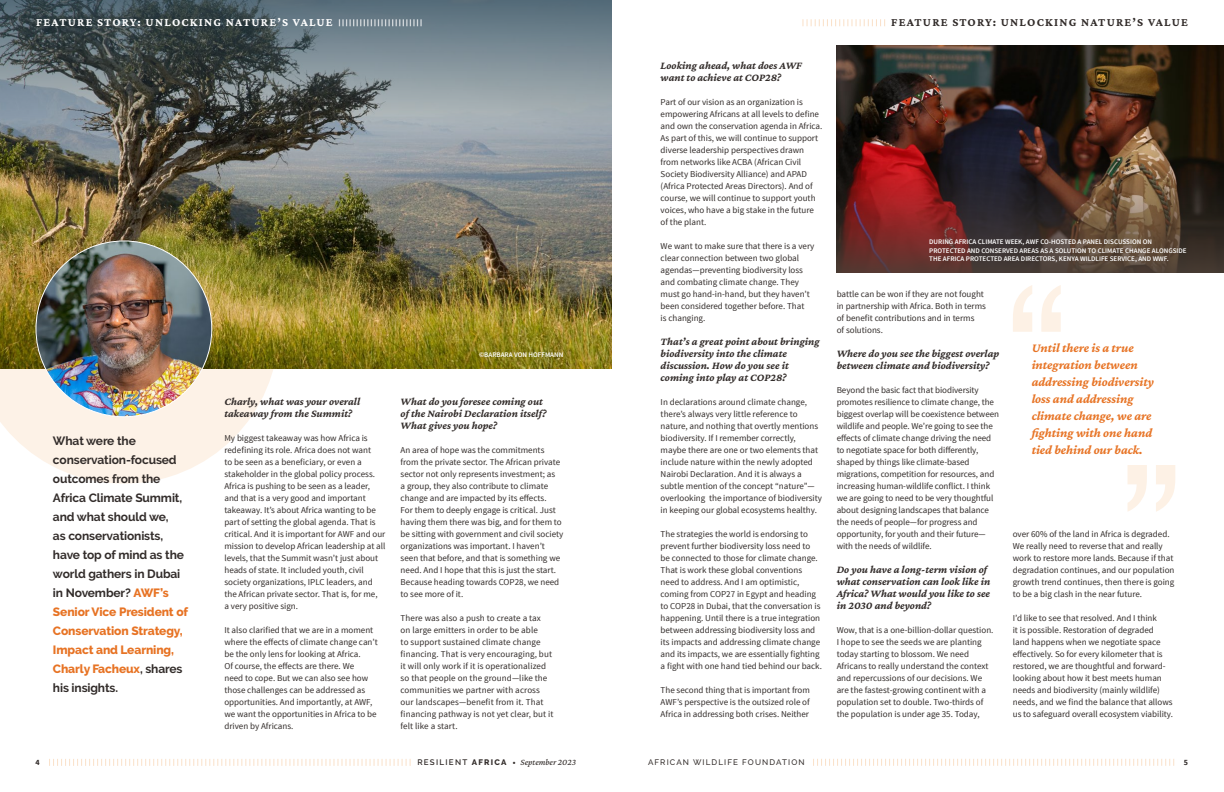
<style>
.page{position:relative;width:1224px;height:792px;background:#fff}
.page>*{position:absolute;margin:0;border:0;box-sizing:border-box;transform-origin:0 0}
.t1{font:italic 700 13px/17px "Crimson Pro";letter-spacing:-.005em;color:#e77324}
.t2{font:700 12px/19px "Raleway";letter-spacing:-.01em;color:#322c2a}
.t3{font:700 12px "Crimson Pro";letter-spacing:.1em;color:#fff}
.t4{font:700 12px "Crimson Pro";letter-spacing:.1em;color:#322c2a}
.t5{font:italic 700 11px/12px "Crimson Pro";color:#322c2a}
.t6{font:9px/12px "Source Sans Pro";color:#322c2a}
.t7{font:italic 9px "Crimson Pro";color:#322c2a}
.t8{font:500 8px "Raleway";letter-spacing:.14em;color:#322c2a}
.t9{font:700 8px "Source Sans Pro";color:#322c2a}
.t10{font:600 7px/8.4px "Source Sans Pro";color:#fff}
.s1{font-weight:800;color:#e77324}
.s2{font-family:"Raleway";font-weight:600;font-style:normal;font-size:8px}
.s3{font-family:"Raleway";font-weight:800;font-style:normal;font-size:8px}
.s4{font-family:"Source Sans Pro";font-weight:700;font-style:normal;font-size:8px}
</style>
<div class="page">
<svg style="left:0;top:369px;width:273px;height:115px;fill:#fdf2e7"></svg>
<img style="left:0;top:173px;width:612px;height:196px">
<svg style="left:0;top:0;width:612px;height:173px;background:#6a7477"></svg>
<img style="left:836px;top:45px;width:388px;height:81px">
<img style="left:836px;top:126px;width:388px;height:147px">
<svg style="left:339px;top:19px;width:83px;height:7px"></svg>
<svg style="left:1128px;top:465px;width:47px;height:47px"></svg>
<svg style="left:1013px;top:285px;width:48px;height:47px"></svg>
<svg style="left:802px;top:19px;width:83px;height:7px"></svg>
<img style="left:36px;top:241px;width:176px;height:176px;border-radius:88px">
<svg style="left:813px;top:759px;width:362px;height:7px"></svg>
<svg style="left:49px;top:759px;width:362px;height:7px"></svg>
<h2 class="t3" style="left:36px;top:15px;width:298px">FEATURE STORY: UNLOCKING NATURE’S VALUE</h2>
<p class="t2" style="left:53px;top:431px;width:137px">What were the conservation-focused outcomes from the<br>Africa Climate Summit, and what should we,<br>as conservationists, have top of mind as the world gathers in Dubai in November? <span class="s1">AWF’s<br>Senior Vice President of<br>Conservation Strategy,<br>Impact and Learning,<br>Charly Facheux</span>, shares his insights.</p>
<p class="t10" style="left:479px;top:351px;width:86px">©BARBARA VON HOFFMANN</p>
<p class="t5" style="left:224px;top:395px;width:137px">Charly, what was your overall takeaway from the Summit?</p>
<p class="t6" style="left:224px;top:432px;width:163px">My biggest takeaway was how Africa is redefining its role. Africa does not want<br>to be seen as a beneficiary, or even a stakeholder in the global policy process.<br>Africa is pushing to be seen as a leader, and that is a very good and important takeaway. It’s about Africa wanting to be part of setting the global agenda. That is critical. And it is important for AWF and our mission to develop African leadership at all levels, that the Summit wasn’t just about heads of state. It included youth, civil society organizations, IPLC leaders, and the African private sector. That is, for me,<br>a very positive sign.</p>
<p class="t6" style="left:224px;top:624px;width:155px">It also clarified that we are in a moment where the effects of climate change can’t be the only lens for looking at Africa.<br>Of course, the effects are there. We<br>need to cope. But we can also see how those challenges can be addressed as opportunities. And importantly, at AWF, we want the opportunities in Africa to be driven by Africans.</p>
<p class="t5" style="left:401px;top:395px;width:147px">What do you foresee coming out of the Nairobi Declaration itself?<br>What gives you hope?</p>
<p class="t6" style="left:401px;top:444px;width:164px">An area of hope was the commitments from the private sector. The African private sector not only represents investment; as<br>a group, they also contribute to climate change and are impacted by its effects.<br>For them to deeply engage is critical. Just having them there was big, and for them to be sitting with government and civil society organizations was important. I haven’t seen that before, and that is something we need. And I hope that this is just the start.<br>Because heading towards COP28, we need to see more of it.</p>
<p class="t6" style="left:401px;top:612px;width:154px">There was also a push to create a tax<br>on large emitters in order to be able<br>to support sustained climate change financing. That is very encouraging, but it will only work if it is operationalized so that people on the ground—like the communities we partner with across our landscapes—benefit from it. That financing pathway is not yet clear, but it felt like a start.</p>
<p class="t5" style="left:661px;top:59px;width:143px">Looking ahead, what does AWF want to achieve at COP28?</p>
<p class="t6" style="left:661px;top:96px;width:163px">Part of our vision as an organization is empowering Africans at all levels to define and own the conservation agenda in Africa.<br>As part of this, we will continue to support diverse leadership perspectives drawn from networks like ACBA (African Civil Society Biodiversity Alliance) and APAD (Africa Protected Areas Directors). And of course, we will continue to support youth voices, who have a big stake in the future of the plant.</p>
<p class="t6" style="left:661px;top:240px;width:155px">We want to make sure that there is a very clear connection between two global agendas—preventing biodiversity loss and combating climate change. They must go hand-in-hand, but they haven’t been considered together before. That<br>is changing.</p>
<p class="t5" style="left:661px;top:335px;width:161px">That’s a great point about bringing biodiversity into the climate discussion. How do you see it coming into play at COP28?</p>
<p class="t6" style="left:661px;top:396px;width:163px">In declarations around climate change, there’s always very little reference to nature, and nothing that overtly mentions biodiversity. If I remember correctly, maybe there are one or two elements that include nature within the newly adopted Nairobi Declaration. And it is always a subtle mention of the concept “nature”— overlooking the importance of biodiversity in keeping our global ecosystems healthy.</p>
<p class="t6" style="left:661px;top:528px;width:163px">The strategies the world is endorsing to prevent further biodiversity loss need to be connected to those for climate change.<br>That is work these global conventions need to address. And I am optimistic, coming from COP27 in Egypt and heading to COP28 in Dubai, that the conversation is happening. Until there is a true integration between addressing biodiversity loss and its impacts and addressing climate change and its impacts, we are essentially fighting a fight with one hand tied behind our back.</p>
<p class="t6" style="left:661px;top:684px;width:151px;text-align:justify">The second thing that is important from AWF’s perspective is the outsized role of Africa in addressing both crises. Neither</p>
<h2 class="t4" style="left:891px;top:15px;width:298px">FEATURE STORY: UNLOCKING NATURE’S VALUE</h2>
<p class="t10" style="left:929px;top:238px;width:259px">DURING AFRICA CLIMATE WEEK, AWF CO-HOSTED A PANEL DISCUSSION ON<br>PROTECTED AND CONSERVED AREAS AS A SOLUTION TO CLIMATE CHANGE ALONGSIDE<br>THE AFRICA PROTECTED AREA DIRECTORS, KENYA WILDLIFE SERVICE, AND WWF.</p>
<p class="t6" style="left:837px;top:288px;width:151px">battle can be won if they are not fought in partnership with Africa. Both in terms of benefit contributions and in terms<br>of solutions.</p>
<p class="t5" style="left:837px;top:347px;width:164px">Where do you see the biggest overlap between climate and biodiversity?</p>
<p class="t6" style="left:837px;top:384px;width:164px">Beyond the basic fact that biodiversity promotes resilience to climate change, the biggest overlap will be coexistence between wildlife and people. We’re going to see the effects of climate change driving the need to negotiate space for both differently, shaped by things like climate-based migrations, competition for resources, and increasing human-wildlife conflict. I think we are going to need to be very thoughtful about designing landscapes that balance the needs of people—for progress and opportunity, for youth and their future— with the needs of wildlife.</p>
<p class="t5" style="left:837px;top:563px;width:155px">Do you have a long-term vision of what conservation can look like in<br>Africa? What would you like to see in 2030 and beyond?</p>
<p class="t6" style="left:837px;top:624px;width:158px">Wow, that is a one-billion-dollar question.<br>I hope to see the seeds we are planting today starting to blossom. We need Africans to really understand the context and repercussions of our decisions. We are the fastest-growing continent with a population set to double. Two-thirds of the population is under age 35. Today,</p>
<h1 class="t1" style="left:1032px;top:339px;width:124px">Until there is a true integration between addressing biodiversity loss and addressing climate change, we are fighting with one hand tied behind our back.</h1>
<p class="t6" style="left:1013px;top:528px;width:163px">over 60% of the land in Africa is degraded.<br>We really need to reverse that and really work to restore more lands. Because if that degradation continues, and our population growth trend continues, then there is going to be a big clash in the near future.</p>
<p class="t6" style="left:1013px;top:612px;width:162px">I’d like to see that resolved. And I think<br>it is possible. Restoration of degraded<br>land happens when we negotiate space effectively. So for every kilometer that is restored, we are thoughtful and forward&shy;looking about how it best meets human needs and biodiversity (mainly wildlife) needs, and we find the balance that allows us to safeguard overall ecosystem viability.</p>
<p class="t9" style="left:36px;top:757px;width:6px">4</p>
<p class="t7" style="left:417px;top:756px;width:160px"><span class="s2">RESILIENT</span> <span class="s3">AFRICA</span> <span class="s4">•</span> September 2023</p>
<p class="t8" style="left:648px;top:758px;width:158px">AFRICAN WILDLIFE FOUNDATION</p>
<p class="t9" style="left:1184px;top:757px;width:6px">5</p>
</div>
